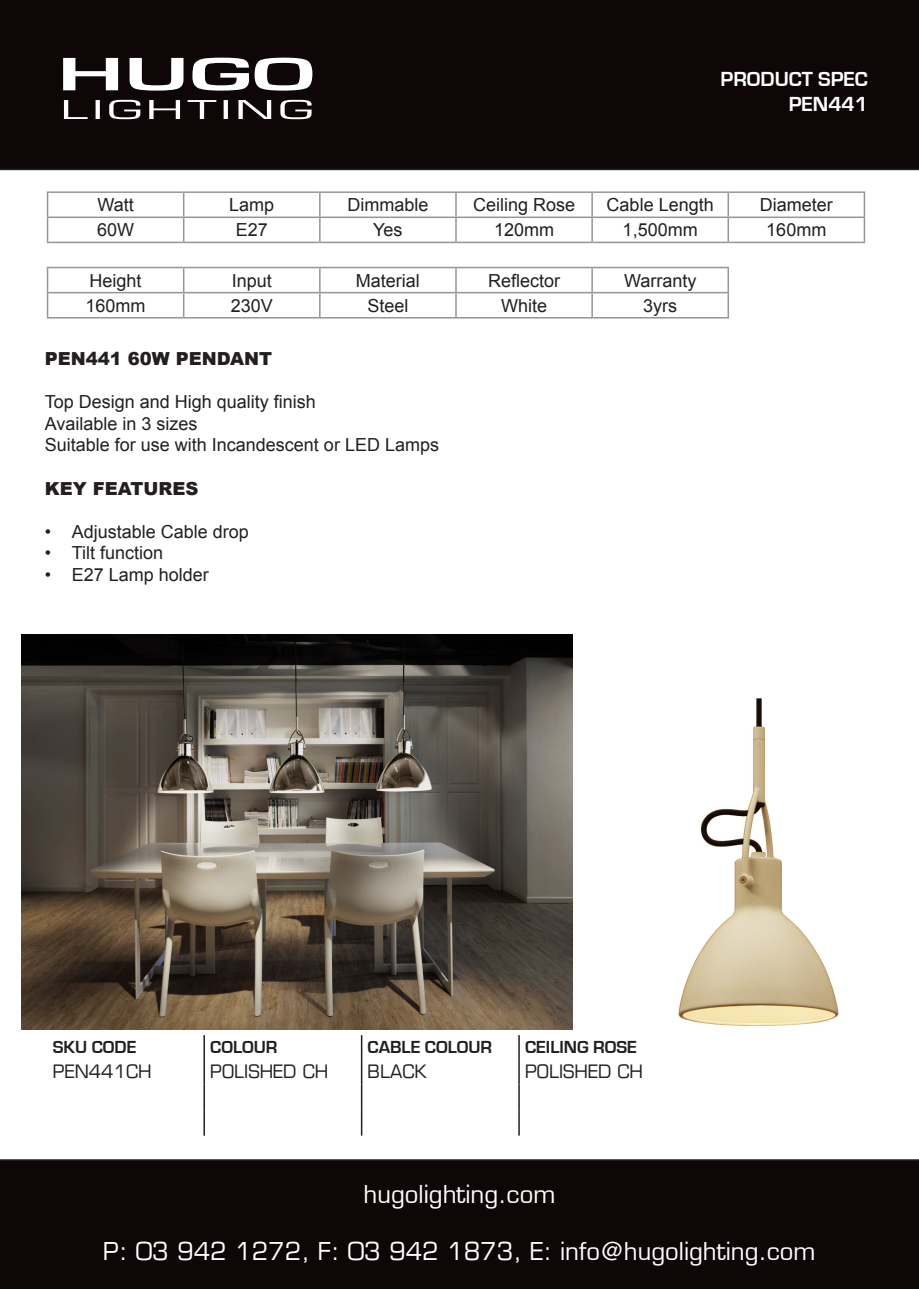
<style>
.page{position:relative;width:919px;height:1289px;background:#fff}
.page>*{position:absolute;margin:0;border:0;box-sizing:border-box;transform-origin:0 0}
.t1{font:700 48.6px "Eurostile";color:#fff;scale:2 1}
.t2{font:25.2px "Eurostile";letter-spacing:.07em;color:#fff;scale:2 1}
.t3{font:24px "Eurostile";color:#fff}
.t4{font:700 21px "Eurostile";color:#fff}
.t5{font:18px "Arial";color:#231f20}
.t6{font:700 18px/25.2px "Eurostile";color:#231f20}
.t7{font:18px/25.2px "Eurostile";color:#231f20}
.t8{font:900 18px "Arial";color:#231f20}
.s1{font-weight:700}
.s2{font-weight:400}
</style>
<div class="page">
<div style="left:0;top:0;width:918px;height:170px;background:#0e0607"></div>
<div style="left:0;top:1159px;width:918px;height:129px;background:#0e0607"></div>
<hr style="left:47px;top:191px;width:137px;height:2px;background:#939598">
<hr style="left:184px;top:191px;width:136px;height:2px;background:#939598">
<hr style="left:320px;top:191px;width:136px;height:2px;background:#939598">
<hr style="left:456px;top:191px;width:136px;height:2px;background:#939598">
<hr style="left:592px;top:191px;width:136px;height:2px;background:#939598">
<hr style="left:591px;top:193px;width:2px;height:23px;background:#939598">
<hr style="left:728px;top:191px;width:137px;height:2px;background:#939598">
<hr style="left:727px;top:193px;width:2px;height:23px;background:#939598">
<hr style="left:863px;top:193px;width:2px;height:23px;background:#939598">
<hr style="left:47px;top:216px;width:137px;height:2px;background:#939598">
<svg style="left:47px;top:193px;width:1px;height:49px"></svg>
<hr style="left:184px;top:216px;width:136px;height:2px;background:#939598">
<svg style="left:183px;top:193px;width:1px;height:49px"></svg>
<hr style="left:320px;top:216px;width:136px;height:2px;background:#939598">
<svg style="left:319px;top:193px;width:1px;height:49px"></svg>
<hr style="left:456px;top:216px;width:136px;height:2px;background:#939598">
<svg style="left:455px;top:193px;width:1px;height:49px"></svg>
<hr style="left:592px;top:216px;width:136px;height:2px;background:#939598">
<hr style="left:591px;top:218px;width:2px;height:24px;background:#939598">
<hr style="left:728px;top:216px;width:137px;height:2px;background:#939598">
<hr style="left:727px;top:218px;width:2px;height:24px;background:#939598">
<hr style="left:863px;top:218px;width:2px;height:24px;background:#939598">
<hr style="left:47px;top:242px;width:137px;height:1px;background:#939598">
<hr style="left:184px;top:242px;width:136px;height:1px;background:#939598">
<hr style="left:320px;top:242px;width:136px;height:1px;background:#939598">
<hr style="left:456px;top:242px;width:136px;height:1px;background:#939598">
<hr style="left:592px;top:242px;width:136px;height:1px;background:#939598">
<hr style="left:728px;top:242px;width:137px;height:1px;background:#939598">
<hr style="left:47px;top:267px;width:137px;height:1px;background:#939598">
<hr style="left:184px;top:267px;width:136px;height:1px;background:#939598">
<hr style="left:320px;top:267px;width:136px;height:1px;background:#939598">
<hr style="left:456px;top:267px;width:136px;height:1px;background:#939598">
<hr style="left:592px;top:267px;width:137px;height:1px;background:#939598">
<hr style="left:591px;top:268px;width:2px;height:24px;background:#939598">
<hr style="left:727px;top:268px;width:2px;height:24px;background:#939598">
<hr style="left:47px;top:292px;width:137px;height:1px;background:#939598">
<svg style="left:47px;top:268px;width:1px;height:49px"></svg>
<hr style="left:184px;top:292px;width:136px;height:1px;background:#939598">
<svg style="left:183px;top:268px;width:1px;height:49px"></svg>
<hr style="left:320px;top:292px;width:136px;height:1px;background:#939598">
<svg style="left:319px;top:268px;width:1px;height:49px"></svg>
<hr style="left:456px;top:292px;width:136px;height:1px;background:#939598">
<svg style="left:455px;top:268px;width:1px;height:49px"></svg>
<hr style="left:592px;top:292px;width:137px;height:1px;background:#939598">
<hr style="left:591px;top:293px;width:2px;height:24px;background:#939598">
<hr style="left:727px;top:293px;width:2px;height:24px;background:#939598">
<hr style="left:47px;top:317px;width:137px;height:1px;background:#939598">
<hr style="left:184px;top:317px;width:136px;height:1px;background:#939598">
<hr style="left:320px;top:317px;width:136px;height:1px;background:#939598">
<hr style="left:456px;top:317px;width:136px;height:1px;background:#939598">
<hr style="left:592px;top:317px;width:137px;height:1px;background:#939598">
<hr style="left:203px;top:1035px;width:2px;height:24px;background:#231f20">
<hr style="left:203px;top:1059px;width:2px;height:25px;background:#231f20">
<hr style="left:203px;top:1084px;width:2px;height:26px;background:#231f20">
<hr style="left:203px;top:1110px;width:2px;height:25px;background:#231f20">
<svg style="left:361px;top:1035px;width:1px;height:100px"></svg>
<svg style="left:518px;top:1035px;width:1px;height:100px"></svg>
<img style="left:22px;top:634px;width:550px;height:395px">
<svg style="left:678px;top:698px;width:161px;height:328px"></svg>
<p class="t1" style="left:57px;top:48px;width:130px">HUGO</p>
<p class="t2" style="left:60px;top:95px;width:128px">LIGHTING</p>
<p class="t4" style="left:720px;top:67px;width:149px">PRODUCT SPEC</p>
<p class="t4" style="left:788px;top:93px;width:81px">PEN441</p>
<p class="t5" style="left:97px;top:193px;width:38px">Watt</p>
<p class="t5" style="left:229px;top:193px;width:47px">Lamp</p>
<p class="t5" style="left:347px;top:193px;width:82px">Dimmable</p>
<p class="t5" style="left:473px;top:193px;width:104px">Ceiling Rose</p>
<p class="t5" style="left:606px;top:193px;width:109px">Cable Length</p>
<p class="t5" style="left:759px;top:193px;width:75px">Diameter</p>
<p class="t5" style="left:97px;top:218px;width:39px">60W</p>
<p class="t5" style="left:236px;top:218px;width:34px">E27</p>
<p class="t5" style="left:373px;top:218px;width:31px">Yes</p>
<p class="t5" style="left:494px;top:218px;width:62px">120mm</p>
<p class="t5" style="left:622px;top:218px;width:77px">1,500mm</p>
<p class="t5" style="left:766px;top:218px;width:62px">160mm</p>
<p class="t5" style="left:90px;top:268px;width:54px">Height</p>
<p class="t5" style="left:232px;top:268px;width:42px">Input</p>
<p class="t5" style="left:356px;top:268px;width:66px">Material</p>
<p class="t5" style="left:488px;top:268px;width:74px">Reflector</p>
<p class="t5" style="left:624px;top:268px;width:74px">Warranty</p>
<p class="t5" style="left:86px;top:294px;width:62px">160mm</p>
<p class="t5" style="left:231px;top:294px;width:44px">230V</p>
<p class="t5" style="left:367px;top:294px;width:43px">Steel</p>
<p class="t5" style="left:501px;top:294px;width:48px">White</p>
<p class="t5" style="left:643px;top:294px;width:36px">3yrs</p>
<p class="t8" style="left:45px;top:345px;width:229px">PEN441 60W PENDANT</p>
<p class="t5" style="left:45px;top:390px;width:273px">Top Design and High quality finish</p>
<p class="t5" style="left:45px;top:411px;width:154px">Available in 3 sizes</p>
<p class="t5" style="left:45px;top:433px;width:396px">Suitable for use with Incandescent or LED Lamps</p>
<p class="t8" style="left:45px;top:475px;width:155px">KEY FEATURES</p>
<p class="t5" style="left:45px;top:519px;width:206px">• Adjustable Cable drop</p>
<p class="t5" style="left:45px;top:541px;width:120px">• Tilt function</p>
<p class="t5" style="left:45px;top:563px;width:166px">• E27 Lamp holder</p>
<p class="t7" style="left:53px;top:1034px;width:100px"><span class="s1">SKU CODE<br></span>PEN441CH</p>
<p class="t7" style="left:210px;top:1034px;width:119px"><span class="s1">COLOUR<br></span>POLISHED CH</p>
<p class="t6" style="left:367px;top:1034px;width:126px">CABLE COLOUR<br><span class="s2">BLACK</span></p>
<p class="t6" style="left:525px;top:1034px;width:119px">CEILING ROSE<br><span class="s2">POLISHED CH</span></p>
<p class="t3" style="left:363px;top:1179px;width:193px">hugolighting.com</p>
<p class="t3" style="left:103px;top:1236px;width:713px">P: 03 942 1272, F: 03 942 1873, E: info@hugolighting.com</p>
</div>
